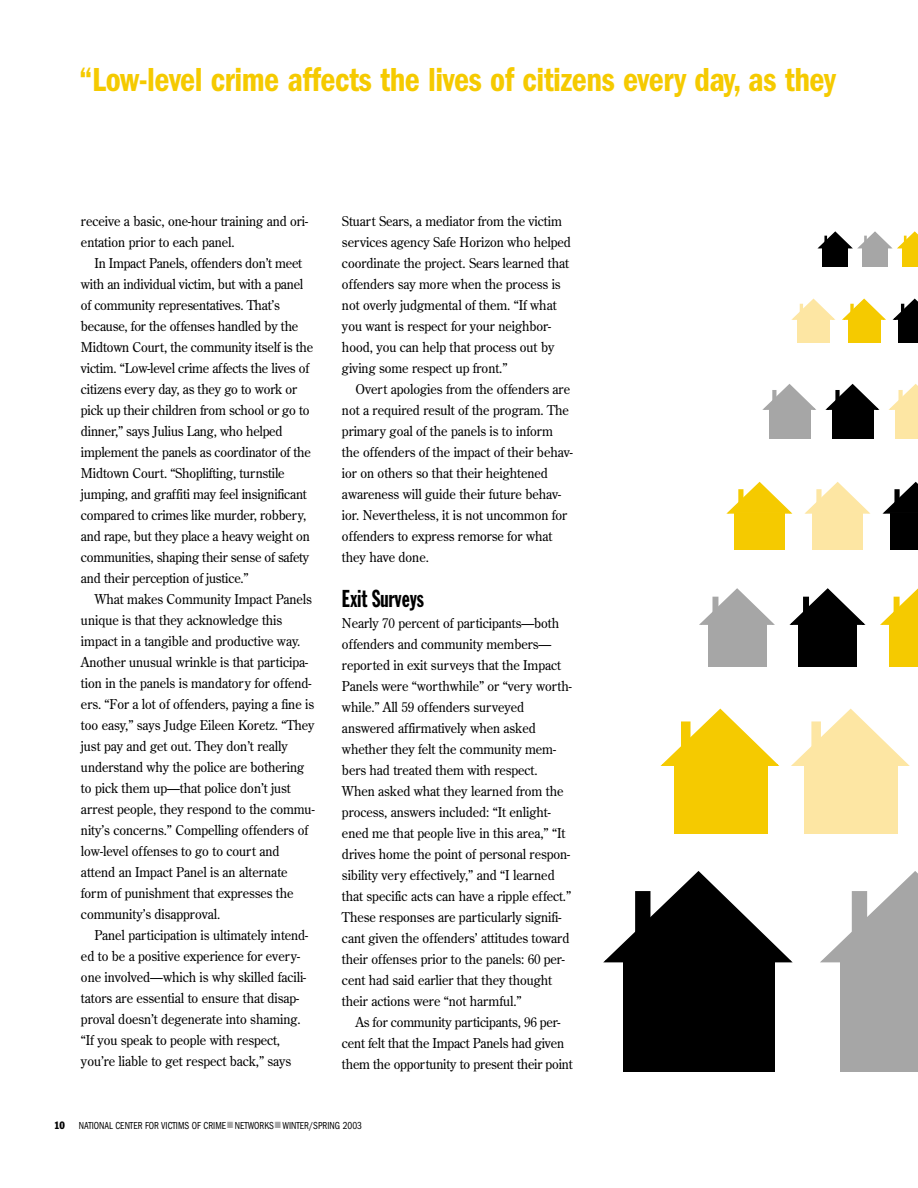
<style>
.page{position:relative;width:918px;height:1188px;background:#fff}
.page>*{position:absolute;margin:0;border:0;box-sizing:border-box;transform-origin:0 0}
.t1{font:600 condensed 34.5px "Franklin Gothic";letter-spacing:-.015em;color:#f5ca00;scale:.95 1}
.t2{font:24px "Franklin Gothic Extra Cond";color:#000;scale:.95 1}
.t3{font:13.5px/21px "Century Old Style";letter-spacing:-.005em;color:#000;scale:.95 1}
.t4{font:condensed 10.5px "Franklin Gothic";color:#000;scale:.9 1}
.t5{font:condensed 10.5px "Franklin Gothic";color:#000}
.s1{color:#a6a6a6}
</style>
<div class="page">
<div style="left:624px;top:962px;width:151px;height:109px;background:#000"></div>
<svg style="left:603px;top:871px;width:190px;height:93px"></svg>
<div style="left:674px;top:765px;width:94px;height:68px;background:#f5ca00"></div>
<svg style="left:660px;top:708px;width:120px;height:58px"></svg>
<div style="left:804px;top:765px;width:94px;height:68px;background:#fde6a3"></div>
<svg style="left:791px;top:708px;width:119px;height:58px"></svg>
<div style="left:708px;top:624px;width:59px;height:43px;background:#a6a6a6"></div>
<svg style="left:699px;top:588px;width:76px;height:37px"></svg>
<div style="left:799px;top:624px;width:58px;height:43px;background:#000"></div>
<svg style="left:789px;top:588px;width:77px;height:38px"></svg>
<div style="left:889px;top:624px;width:29px;height:43px;background:#f5ca00"></div>
<svg style="left:880px;top:588px;width:38px;height:37px"></svg>
<div style="left:734px;top:513px;width:51px;height:37px;background:#f5ca00"></div>
<svg style="left:726px;top:481px;width:67px;height:33px"></svg>
<div style="left:812px;top:513px;width:51px;height:37px;background:#fde6a3"></div>
<svg style="left:804px;top:482px;width:67px;height:32px"></svg>
<div style="left:891px;top:513px;width:27px;height:37px;background:#000"></div>
<svg style="left:882px;top:481px;width:36px;height:34px"></svg>
<div style="left:769px;top:409px;width:41px;height:30px;background:#a6a6a6"></div>
<svg style="left:762px;top:384px;width:54px;height:27px"></svg>
<div style="left:832px;top:409px;width:41px;height:30px;background:#000"></div>
<svg style="left:825px;top:383px;width:55px;height:28px"></svg>
<div style="left:895px;top:409px;width:23px;height:30px;background:#fde6a3"></div>
<svg style="left:888px;top:384px;width:30px;height:26px"></svg>
<div style="left:797px;top:319px;width:33px;height:24px;background:#fde6a3"></div>
<div style="left:848px;top:319px;width:33px;height:24px;background:#f5ca00"></div>
<div style="left:898px;top:319px;width:20px;height:24px;background:#000"></div>
<svg style="left:791px;top:298px;width:127px;height:22px"></svg>
<div style="left:822px;top:248px;width:26px;height:18px;background:#000"></div>
<div style="left:862px;top:248px;width:26px;height:18px;background:#a6a6a6"></div>
<div style="left:902px;top:248px;width:16px;height:18px;background:#f5ca00"></div>
<svg style="left:817px;top:231px;width:101px;height:18px"></svg>
<div style="left:840px;top:962px;width:78px;height:109px;background:#a6a6a6"></div>
<svg style="left:820px;top:871px;width:98px;height:92px"></svg>
<h1 class="t1" style="left:79px;top:67px;width:798px">“Low-level crime affects the lives of citizens every day, as they</h1>
<p class="t3" style="left:81px;top:212px;width:241px">receive a basic, one-hour training and ori&shy;entation prior to each panel.</p>
<p class="t3" style="left:81px;top:254px;width:246px;text-indent:14px">In Impact Panels, offenders don’t meet with an individual victim, but with a panel of community representatives. That’s because, for the offenses handled by the Midtown Court, the community itself is the victim. “Low-level crime affects the lives of citizens every day, as they go to work or pick up their children from school or go to dinner,” says Julius Lang, who helped implement the panels as coordinator of the Midtown Court. “Shoplifting, turnstile jumping, and graffiti may feel insignificant compared to crimes like murder, robbery, and rape, but they place a heavy weight on communities, shaping their sense of safety and their perception of justice.”</p>
<p class="t3" style="left:81px;top:590px;width:248px;text-indent:13px">What makes Community Impact Panels unique is that they acknowledge this impact in a tangible and productive way.<br>Another unusual wrinkle is that participa&shy;tion in the panels is mandatory for offend&shy;ers. “For a lot of offenders, paying a fine is too easy,” says Judge Eileen Koretz. “They just pay and get out. They don’t really understand why the police are bothering to pick them up—that police don’t just arrest people, they respond to the commu&shy;nity’s concerns.” Compelling offenders of low-level offenses to go to court and attend an Impact Panel is an alternate form of punishment that expresses the community’s disapproval.</p>
<p class="t3" style="left:81px;top:926px;width:241px;text-indent:13px">Panel participation is ultimately intend&shy;ed to be a positive experience for every&shy;one involved—which is why skilled facili&shy;tators are essential to ensure that disap&shy;proval doesn’t degenerate into shaming. “If you speak to people with respect, you’re liable to get respect back,” says</p>
<p class="t3" style="left:342px;top:212px;width:243px">Stuart Sears, a mediator from the victim services agency Safe Horizon who helped coordinate the project. Sears learned that offenders say more when the process is not overly judgmental of them. “If what you want is respect for your neighbor&shy;hood, you can help that process out by giving some respect up front.”</p>
<p class="t3" style="left:342px;top:380px;width:244px;text-indent:13px">Overt apologies from the offenders are not a required result of the program. The primary goal of the panels is to inform the offenders of the impact of their behav&shy;ior on others so that their heightened awareness will guide their future behav&shy;ior. Nevertheless, it is not uncommon for offenders to express remorse for what they have done.</p>
<h2 class="t2" style="left:342px;top:590px;width:88px">Exit Surveys</h2>
<p class="t3" style="left:342px;top:614px;width:244px">Nearly 70 percent of participants—both offenders and community members— reported in exit surveys that the Impact Panels were “worthwhile” or “very worth&shy;while.” All 59 offenders surveyed answered affirmatively when asked whether they felt the community mem&shy;bers had treated them with respect.<br>When asked what they learned from the process, answers included: “It enlight&shy;ened me that people live in this area,” “It drives home the point of personal respon&shy;sibility very effectively,” and “I learned that specific acts can have a ripple effect.” These responses are particularly signifi&shy;cant given the offenders’ attitudes toward their offenses prior to the panels: 60 per&shy;cent had said earlier that they thought their actions were “not harmful.”</p>
<p class="t3" style="left:342px;top:1013px;width:244px;text-indent:13px">As for community participants, 96 per&shy;cent felt that the Impact Panels had given them the opportunity to present their point</p>
<p class="t5" style="left:54px;top:1122px;width:12px">10</p>
<p class="t4" style="left:79px;top:1122px;width:316px">NATIONAL CENTER FOR VICTIMS OF CRIME<span class="s1">■</span> NETWORKS<span class="s1">■</span> WINTER/SPRING 2003</p>
</div>
